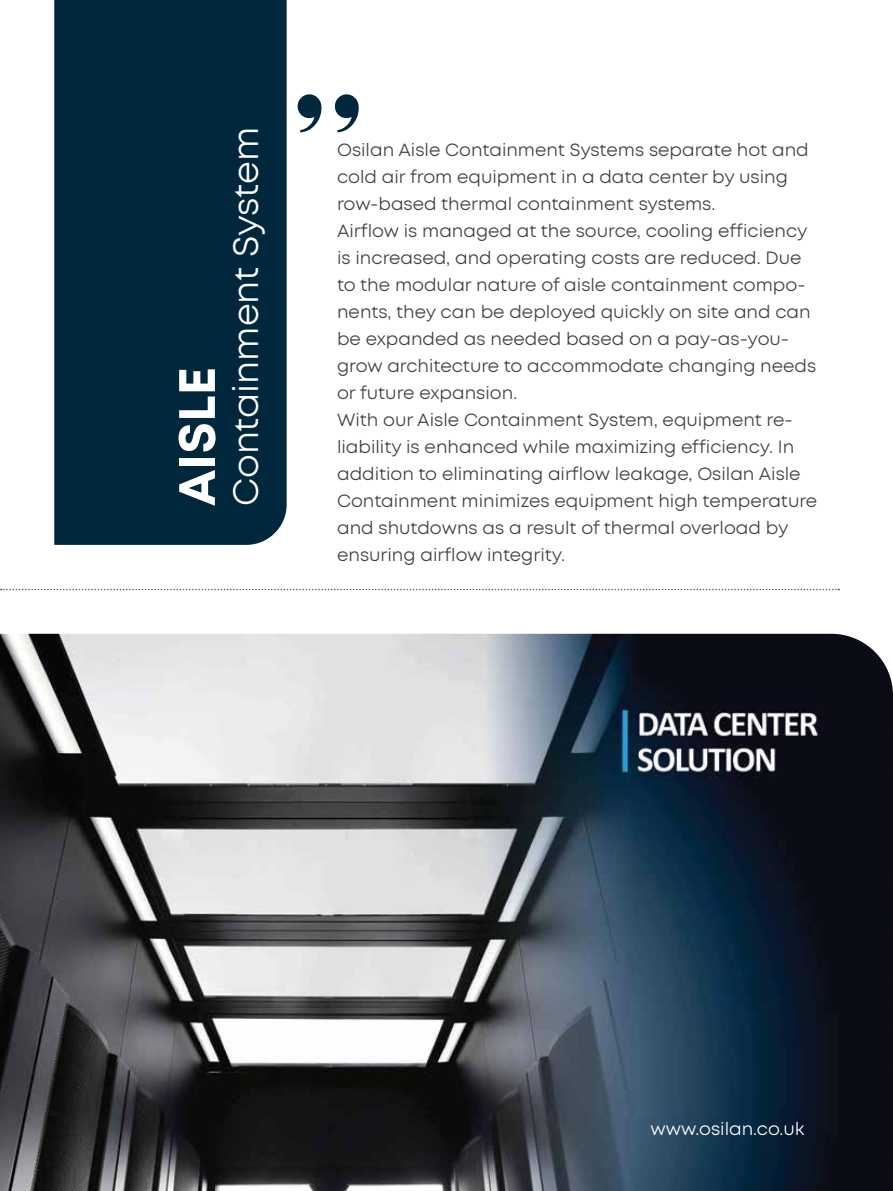
<style>
.page{position:relative;width:893px;height:1191px;background:#fff}
.page>*{position:absolute;margin:0;border:0;box-sizing:border-box;transform-origin:0 0}
.t1{font:700 51px "Mont";color:#fff}
.t2{font:36px "Mont";color:#fff}
.t3{font:18px/27px "Mont";color:#414042}
.t4{font:18px "Mont";color:#fff}
</style>
<div class="page">
<div style="left:54px;top:0;width:233px;height:545px;background:#01273c"></div>
<img style="left:0;top:634px;width:893px;height:557px">
<svg style="left:1px;top:589px;width:838px;height:1px"></svg>
<svg style="left:335px;top:94px;width:24px;height:38px"></svg>
<svg style="left:298px;top:94px;width:23px;height:38px"></svg>
<h1 class="t1" style="left:172px;top:506px;width:141px;rotate:-90deg">AISLE</h1>
<h2 class="t2" style="left:228px;top:506px;width:381px;rotate:-90deg">Containment System</h2>
<p class="t3" style="left:337px;top:137px;width:482px">Osilan Aisle Containment Systems separate hot and cold air from equipment in a data center by using row-based thermal containment systems.<br>Airflow is managed at the source, cooling efficiency is increased, and operating costs are reduced. Due to the modular nature of aisle containment compo&shy;nents, they can be deployed quickly on site and can be expanded as needed based on a pay-as-you&shy;grow architecture to accommodate changing needs or future expansion.<br>With our Aisle Containment System, equipment re&shy;liability is enhanced while maximizing efficiency. In addition to eliminating airflow leakage, Osilan Aisle Containment minimizes equipment high temperature and shutdowns as a result of thermal overload by ensuring airflow integrity.</p>
<p class="t4" style="left:651px;top:1120px;width:155px">www.osilan.co.uk</p>
</div>
